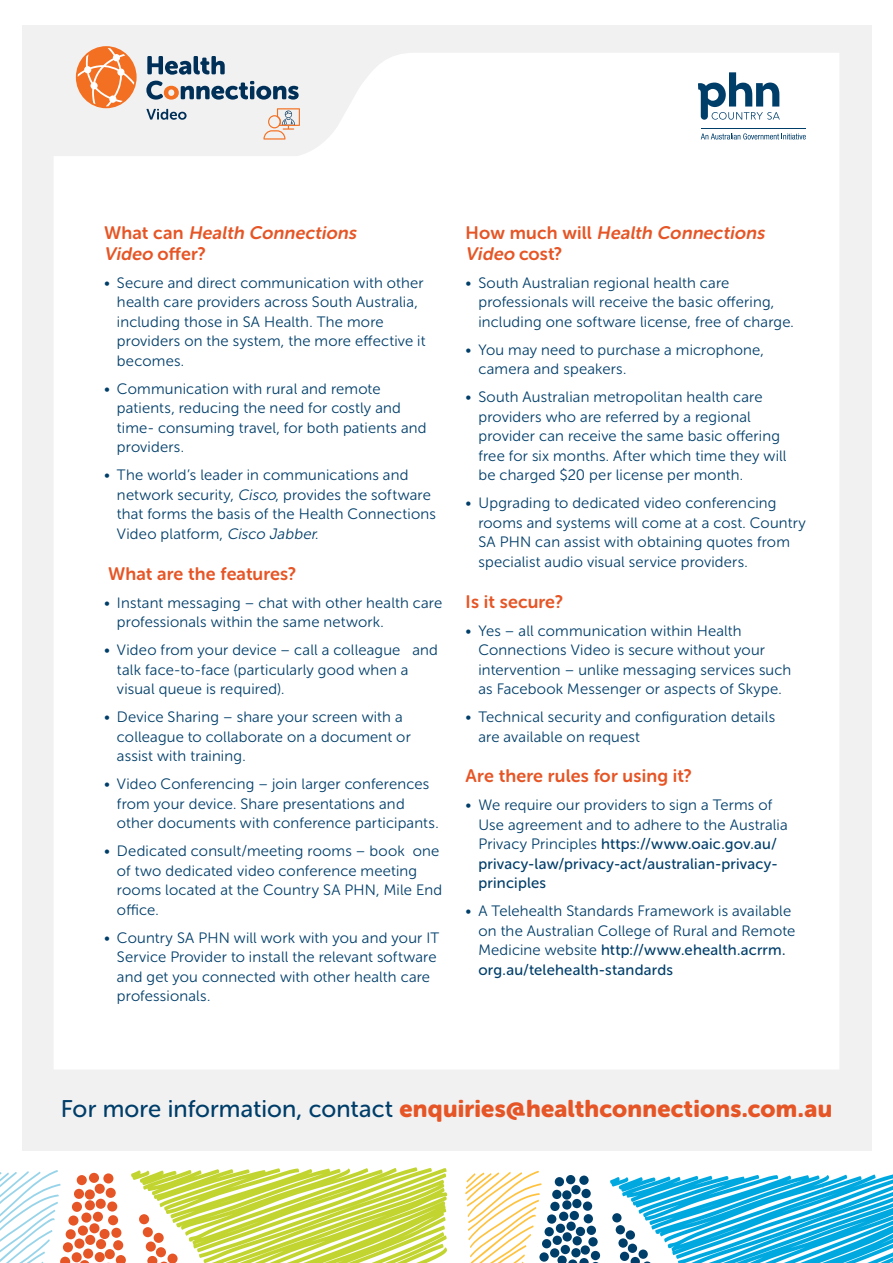
<style>
.page{position:relative;width:893px;height:1263px;background:#fff}
.page>*{position:absolute;margin:0;border:0;box-sizing:border-box;transform-origin:0 0}
.t1{font:24px "Museo Sans Rounded 900";letter-spacing:.01em;color:#e65525}
.t2{font:italic 18px/21px "Museo Sans Rounded 700";color:#e65525}
.t3{font:18px "Museo Sans Rounded 700";letter-spacing:.01em;color:#e65525}
.t4{font:15px/19.5px "Museo Sans Rounded 300";letter-spacing:.015em;color:#003e6a}
.t5{font:15px/19.5px "Museo Sans Rounded 500";letter-spacing:.015em;color:#003e6a;text-align:justify}
.s1{font-style:normal}
.s2{font-style:italic}
.s3{font-family:"Museo Sans Rounded 300"}
.s4{font-family:"Museo Sans Rounded 500";color:#003e6a}
</style>
<div class="page">
<div style="left:22px;top:25px;width:850px;height:1125px;background:#f1f1f2"></div>
<div style="left:54px;top:53px;width:785px;height:1016px;background:#fff"></div>
<svg style="left:465px;top:1170px;width:428px;height:93px"></svg>
<svg style="left:0;top:1167px;width:448px;height:96px"></svg>
<hr style="left:711px;top:125px;width:105px;height:1px;background:#fff">
<svg style="left:146px;top:81px;width:153px;height:19px"></svg>
<svg style="left:147px;top:56px;width:78px;height:19px"></svg>
<svg style="left:76px;top:46px;width:61px;height:62px"></svg>
<svg style="left:78px;top:48px;width:56px;height:58px"></svg>
<svg style="left:146px;top:109px;width:41px;height:11px"></svg>
<svg style="left:263px;top:108px;width:37px;height:32px"></svg>
<svg style="left:698px;top:69px;width:92px;height:51px"></svg>
<svg style="left:701px;top:130px;width:116px;height:10px"></svg>
<hr style="left:701px;top:128px;width:105px;height:1px;background:#003e6a">
<p class="t2" style="left:104px;top:222px;width:257px"><span class="s1">W h a t c a n</span> Health Connections<br>Video <span class="s1">offer?</span></p>
<p class="t4" style="left:117px;top:273px;width:310px;text-indent:-13px">• Secure and direct communication with other health care providers across South Australia, including those in SA Health. The more providers on the system, the more effective it becomes.</p>
<p class="t4" style="left:117px;top:379px;width:311px;text-indent:-13px">• Communication with rural and remote patients, reducing the need for costly and time- consuming travel, for both patients and providers.</p>
<p class="t4" style="left:117px;top:465px;width:320px;text-indent:-13px">• The world’s leader in communications and network security, <span class="s2">Cisco</span>, provides the software that forms the basis of the Health Connections Video platform, <span class="s2">Cisco Jabber</span>.</p>
<p class="t3" style="left:108px;top:563px;width:190px">What are the features?</p>
<p class="t4" style="left:117px;top:593px;width:327px;text-indent:-13px">• Instant messaging – chat with other health care professionals within the same network.</p>
<p class="t4" style="left:117px;top:640px;width:322px;text-indent:-13px">• Video from your device – call a colleague and talk face-to-face (particularly good when a visual queue is required).</p>
<p class="t4" style="left:117px;top:707px;width:295px;text-indent:-13px">• Device Sharing – share your screen with a colleague to collaborate on a document or assist with training.</p>
<p class="t4" style="left:117px;top:774px;width:323px;text-indent:-13px">• Video Conferencing – join larger conferences from your device. Share presentations and other documents with conference participants.</p>
<p class="t4" style="left:117px;top:841px;width:327px;text-indent:-13px">• Dedicated consult/meeting rooms – book one of two dedicated video conference meeting rooms located at the Country SA PHN, Mile End office.</p>
<p class="t4" style="left:117px;top:928px;width:324px;text-indent:-13px">• Country SA PHN will work with you and your IT Service Provider to install the relevant software and get you connected with other health care professionals.</p>
<p class="t2" style="left:466px;top:222px;width:304px"><span class="s1">H ow m u c h w i l l</span> Health Connections<br>Video <span class="s1">cost?</span></p>
<p class="t4" style="left:478px;top:273px;width:317px;text-indent:-13px">• South Australian regional health care professionals will receive the basic offering, including one software license, free of charge.</p>
<p class="t4" style="left:478px;top:340px;width:287px;text-indent:-13px">• You may need to purchase a microphone, camera and speakers.</p>
<p class="t4" style="left:478px;top:387px;width:310px;text-indent:-13px">• South Australian metropolitan health care providers who are referred by a regional provider can receive the same basic offering free for six months. After which time they will be charged $20 per license per month.</p>
<p class="t4" style="left:478px;top:493px;width:329px;text-indent:-13px">• Upgrading to dedicated video conferencing rooms and systems will come at a cost. Country SA PHN can assist with obtaining quotes from specialist audio visual service providers.</p>
<p class="t3" style="left:466px;top:591px;width:99px">Is it secure?</p>
<p class="t4" style="left:478px;top:621px;width:314px;text-indent:-13px">• Yes – all communication within Health Connections Video is secure without your intervention – unlike messaging services such as Facebook Messenger or aspects of Skype.</p>
<p class="t4" style="left:478px;top:707px;width:298px;text-indent:-13px">• Technical security and configuration details are available on request</p>
<p class="t3" style="left:466px;top:766px;width:228px">Are there rules for using it?</p>
<p class="t4" style="left:478px;top:795px;width:311px;text-indent:-13px">• We require our providers to sign a Terms of<br>Use agreement and to adhere to the Australia</p>
<p class="t5" style="left:478px;top:834px;width:301px"><span class="s3">Privacy Principles</span> https://www.oaic.gov.au/ privacy-law/privacy-act/australian-privacy&shy;principles</p>
<p class="t4" style="left:466px;top:901px;width:331px;text-align:right">• A Telehealth Standards Framework is available on the Australian College of Rural and Remote</p>
<p class="t5" style="left:478px;top:940px;width:309px"><span class="s3">Medicine website</span> http://www.ehealth.acrrm. org.au/telehealth-standards</p>
<h1 class="t1" style="left:61px;top:1095px;width:773px"><span class="s4">For more information, contact</span> enquiries@healthconnections.com.au</h1>
</div>
